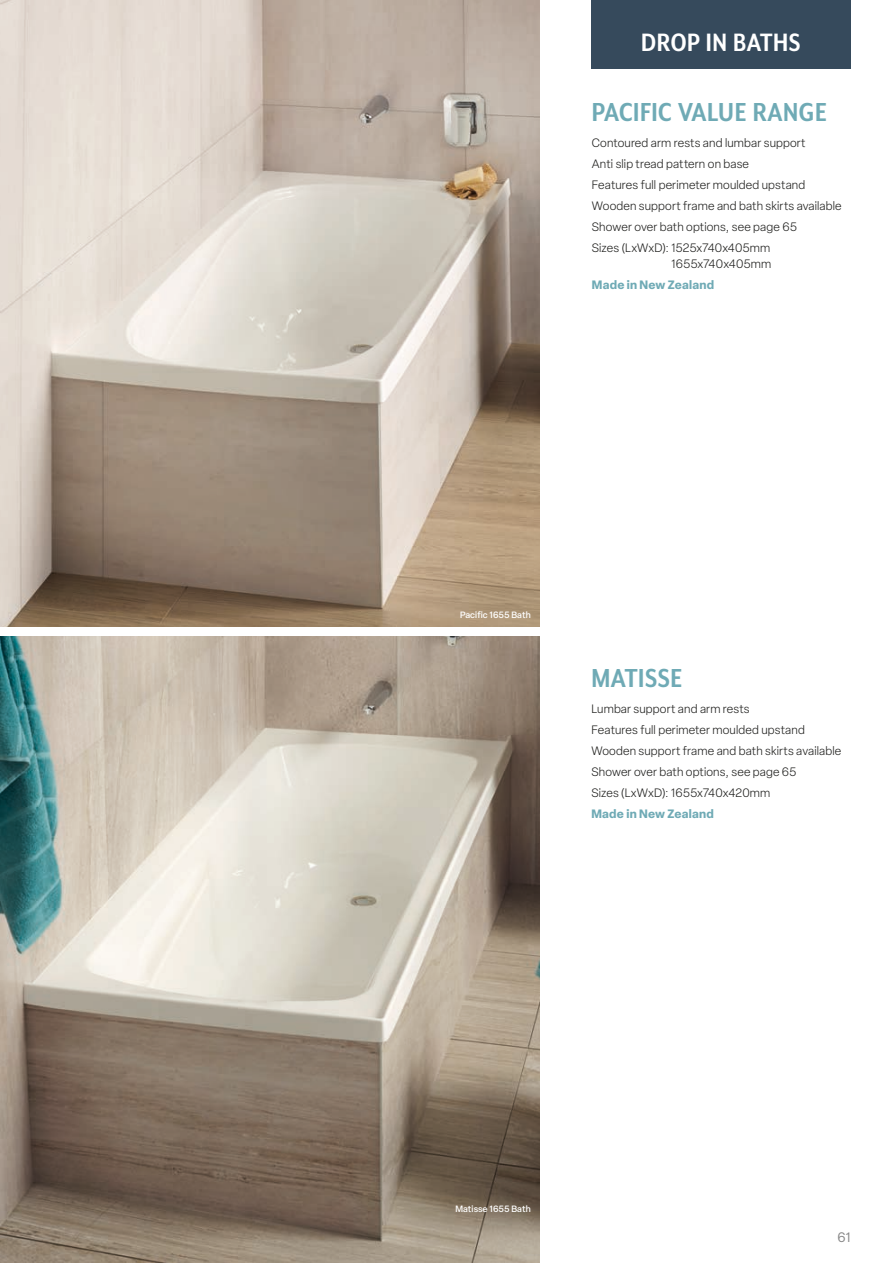
<style>
.page{position:relative;width:893px;height:1263px;background:#fff}
.page>*{position:absolute;margin:0;border:0;box-sizing:border-box;transform-origin:0 0}
.t1{font:700 30px "Mr Eaves XL Mod Nar OT";letter-spacing:.02em;color:#6faab5}
.t2{font:700 28.95px "Mr Eaves XL Mod Nar OT";letter-spacing:.02em;color:#fff}
.t3{font:13.5px "Elza";color:#878787}
.t4{font:300 12px/21px "Elza";letter-spacing:.015em;color:#1d1d1b}
.t5{font:700 12px "Elza";letter-spacing:.02em;color:#6faab5}
.t6{font:500 9px "Elza";letter-spacing:.01em;color:#fff}
</style>
<div class="page">
<img style="left:0;top:0;width:539px;height:626px">
<img style="left:0;top:636px;width:539px;height:627px">
<div style="left:591px;top:0;width:259px;height:68px;background:#364a5c"></div>
<h2 class="t2" style="left:641px;top:27px;width:161px">DROP IN BATHS</h2>
<h1 class="t1" style="left:592px;top:96px;width:237px">PACIFIC VALUE RANGE</h1>
<p class="t4" style="left:592px;top:132px;width:251px">Contoured arm rests and lumbar support<br>Anti slip tread pattern on base<br>Features full perimeter moulded upstand Wooden support frame and bath skirts available Shower over bath options, see page 65<br>Sizes (LxWxD): 1525x740x405mm</p>
<p class="t4" style="left:672px;top:253px;width:101px">1655x740x405mm</p>
<p class="t5" style="left:592px;top:276px;width:124px">Made in New Zealand</p>
<p class="t6" style="left:460px;top:609px;width:72px">Pacific 1655 Bath</p>
<h1 class="t1" style="left:591px;top:662px;width:92px">MATISSE</h1>
<p class="t4" style="left:591px;top:698px;width:251px">Lumbar support and arm rests<br>Features full perimeter moulded upstand Wooden support frame and bath skirts available Shower over bath options, see page 65<br>Sizes (LxWxD): 1655x740x420mm</p>
<p class="t5" style="left:591px;top:805px;width:124px">Made in New Zealand</p>
<p class="t6" style="left:455px;top:1202px;width:77px">Matisse 1655 Bath</p>
<p class="t3" style="left:837px;top:1228px;width:15px">61</p>
</div>
